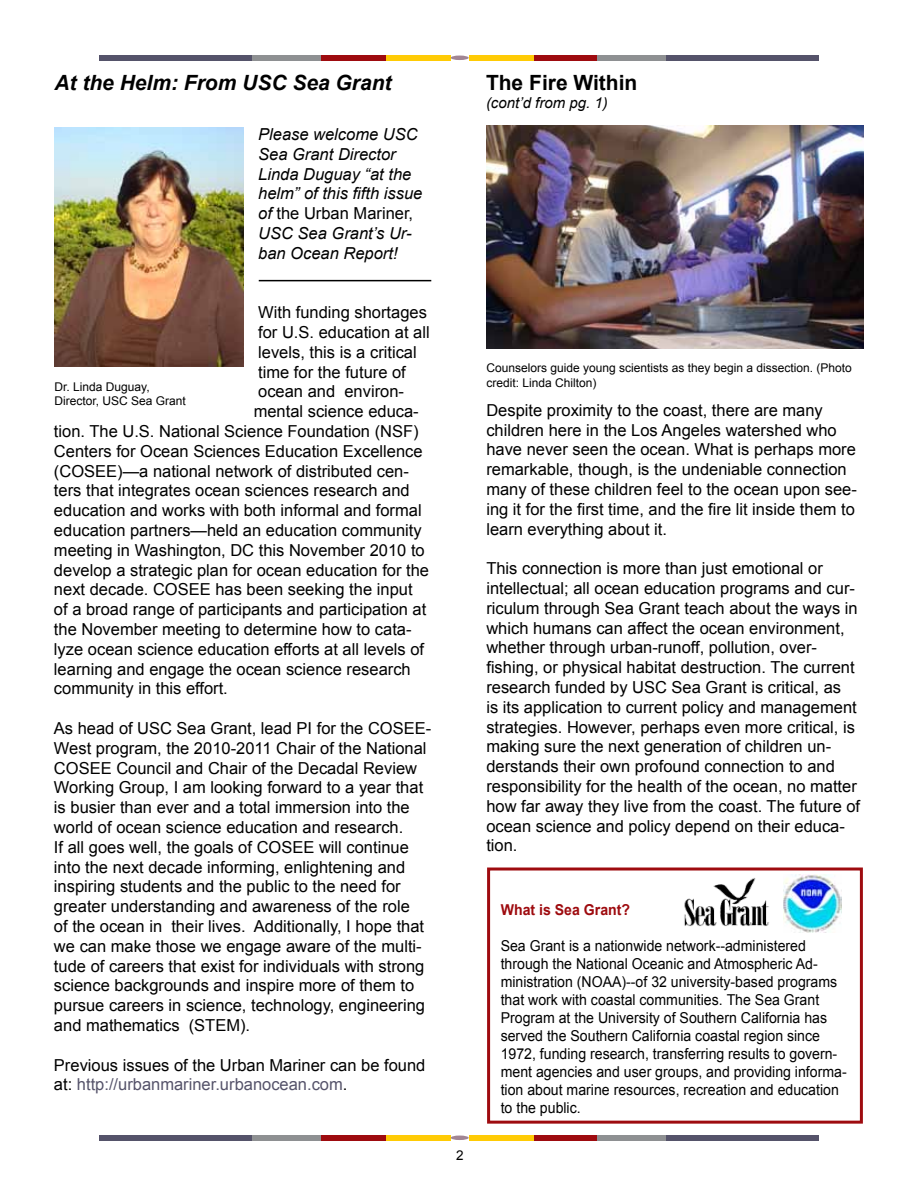
<style>
.page{position:relative;width:918px;height:1188px;background:#fff}
.page>*{position:absolute;margin:0;border:0;box-sizing:border-box;transform-origin:0 0}
.t1{font:italic 700 21px "Arial";color:#000}
.t2{font:700 21px "Arial";color:#000}
.t3{font:16.5px/19.8px "Arial";color:#000}
.t4{font:italic 16.5px/19.8px "Arial";color:#000}
.t5{font:15px/18px "Arial";color:#000;scale:.94 1}
.t6{font:italic 15px "Arial";color:#000}
.t7{font:700 15px "Arial";color:#9e0b0f;scale:.94 1}
.t8{font:13.5px "Arial";color:#000}
.t9{font:12px/14.4px "Arial";color:#000}
.s1{font-style:normal}
.s2{color:#55536a}
</style>
<div class="page">
<div style="left:487px;top:868px;width:376px;height:256px;border:3px solid #9e0b0f"></div>
<img style="left:783px;top:875px;width:58px;height:58px">
<img style="left:684px;top:878px;width:85px;height:48px">
<img style="left:486px;top:126px;width:378px;height:223px">
<div style="left:663px;top:1135px;width:156px;height:6px;background:#55536a"></div>
<div style="left:597px;top:1135px;width:69px;height:6px;background:#8e9092"></div>
<div style="left:532px;top:1135px;width:65px;height:6px;background:#9e0b0f"></div>
<div style="left:469px;top:1135px;width:65px;height:6px;background:#ffcb05"></div>
<svg style="left:451px;top:1136px;width:18px;height:4px"></svg>
<div style="left:99px;top:1135px;width:156px;height:6px;background:#55536a"></div>
<div style="left:252px;top:1135px;width:69px;height:6px;background:#8e9092"></div>
<div style="left:321px;top:1135px;width:65px;height:6px;background:#9e0b0f"></div>
<div style="left:386px;top:1135px;width:64px;height:6px;background:#ffcb05"></div>
<div style="left:663px;top:55px;width:156px;height:6px;background:#55536a"></div>
<div style="left:597px;top:55px;width:69px;height:6px;background:#8e9092"></div>
<div style="left:532px;top:55px;width:65px;height:6px;background:#9e0b0f"></div>
<div style="left:469px;top:55px;width:65px;height:6px;background:#ffcb05"></div>
<svg style="left:451px;top:56px;width:18px;height:4px"></svg>
<div style="left:99px;top:55px;width:156px;height:6px;background:#55536a"></div>
<div style="left:252px;top:55px;width:69px;height:6px;background:#8e9092"></div>
<div style="left:321px;top:55px;width:65px;height:6px;background:#9e0b0f"></div>
<div style="left:386px;top:55px;width:64px;height:6px;background:#ffcb05"></div>
<img style="left:55px;top:128px;width:188px;height:239px">
<hr style="left:259px;top:280px;width:172px;height:1px;background:#000">
<p class="t1" style="left:54px;top:69px;width:339px">At the Helm: From USC Sea Grant</p>
<p class="t4" style="left:258px;top:125px;width:166px">Please welcome USC<br>Sea Grant Director<br>Linda Duguay “at the helm” of this fifth issue of <span class="s1">the Urban Mariner,<br></span>USC Sea Grant’s Ur&shy;ban Ocean Report!</p>
<p class="t3" style="left:258px;top:303px;width:170px">With funding shortages</p>
<p class="t3" style="left:258px;top:322px;width:173px">for U.S. education at all</p>
<p class="t3" style="left:258px;top:342px;width:160px">levels, this is a critical</p>
<p class="t3" style="left:258px;top:362px;width:149px">time for the future of</p>
<p class="t3" style="left:258px;top:382px;width:147px">ocean and environ-</p>
<p class="t3" style="left:254px;top:402px;width:167px">mental science educa-</p>
<p class="t3" style="left:54px;top:421px;width:366px">tion. The U.S. National Science Foundation (NSF)</p>
<p class="t3" style="left:54px;top:441px;width:370px">Centers for Ocean Sciences Education Excellence</p>
<p class="t3" style="left:54px;top:461px;width:356px">(COSEE)—a national network of distributed cen-</p>
<p class="t3" style="left:54px;top:481px;width:357px">ters that integrates ocean sciences research and</p>
<p class="t3" style="left:54px;top:501px;width:369px">education and works with both informal and formal</p>
<p class="t3" style="left:54px;top:520px;width:369px">education partners—held an education community</p>
<p class="t3" style="left:54px;top:540px;width:372px">meeting in Washington, DC this November 2010 to</p>
<p class="t3" style="left:54px;top:560px;width:377px">develop a strategic plan for ocean education for the</p>
<p class="t3" style="left:54px;top:580px;width:360px">next decade. COSEE has been seeking the input</p>
<p class="t3" style="left:54px;top:600px;width:374px">of a broad range of participants and participation at</p>
<p class="t3" style="left:54px;top:619px;width:359px">the November meeting to determine how to cata-</p>
<p class="t3" style="left:54px;top:639px;width:372px">lyze ocean science education efforts at all levels of</p>
<p class="t3" style="left:54px;top:659px;width:358px">learning and engage the ocean science research</p>
<p class="t3" style="left:54px;top:679px;width:175px">community in this effort.</p>
<p class="t3" style="left:54px;top:718px;width:379px">As head of USC Sea Grant, lead PI for the COSEE-West program, the 2010-2011 Chair of the National COSEE Council and Chair of the Decadal Review Working Group, I am looking forward to a year that is busier than ever and a total immersion into the world of ocean science education and research.<br>If all goes well, the goals of COSEE will continue into the next decade informing, enlightening and inspiring students and the public to the need for greater understanding and awareness of the role<br>of the ocean in their lives. Additionally, I hope that we can make those we engage aware of the multi&shy;tude of careers that exist for individuals with strong science backgrounds and inspire more of them to pursue careers in science, technology, engineering and mathematics (STEM).</p>
<p class="t3" style="left:54px;top:1055px;width:373px">Previous issues of the Urban Mariner can be found at: <span class="s2">http://urbanmariner.urbanocean.com</span>.</p>
<p class="t9" style="left:55px;top:379px;width:133px">Dr. Linda Duguay,<br>Director, USC Sea Grant</p>
<p class="t2" style="left:486px;top:69px;width:153px">The Fire Within</p>
<p class="t6" style="left:486px;top:93px;width:123px">(cont’d from pg. 1)</p>
<p class="t8" style="left:456px;top:1146px;width:9px">2</p>
<p class="t9" style="left:486px;top:361px;width:367px">Counselors guide young scientists as they begin a dissection. (Photo credit: Linda Chilton)</p>
<p class="t3" style="left:486px;top:400px;width:372px">Despite proximity to the coast, there are many children here in the Los Angeles watershed who have never seen the ocean. What is perhaps more remarkable, though, is the undeniable connection many of these children feel to the ocean upon see&shy;ing it for the first time, and the fire lit inside them to learn everything about it.</p>
<p class="t3" style="left:486px;top:559px;width:375px">This connection is more than just emotional or intellectual; all ocean education programs and cur&shy;riculum through Sea Grant teach about the ways in which humans can affect the ocean environment, whether through urban-runoff, pollution, over&shy;fishing, or physical habitat destruction. The current research funded by USC Sea Grant is critical, as<br>is its application to current policy and management strategies. However, perhaps even more critical, is making sure the next generation of children un&shy;derstands their own profound connection to and responsibility for the health of the ocean, no matter how far away they live from the coast. The future of ocean science and policy depend on their educa&shy;tion.</p>
<p class="t7" style="left:501px;top:900px;width:139px">What is Sea Grant?</p>
<p class="t5" style="left:501px;top:937px;width:370px">Sea Grant is a nationwide network--administered through the National Oceanic and Atmospheric Ad&shy;ministration (NOAA)--of 32 university-based programs that work with coastal communities. The Sea Grant Program at the University of Southern California has served the Southern California coastal region since 1972, funding research, transferring results to govern&shy;ment agencies and user groups, and providing informa&shy;tion about marine resources, recreation and education to the public.</p>
</div>
